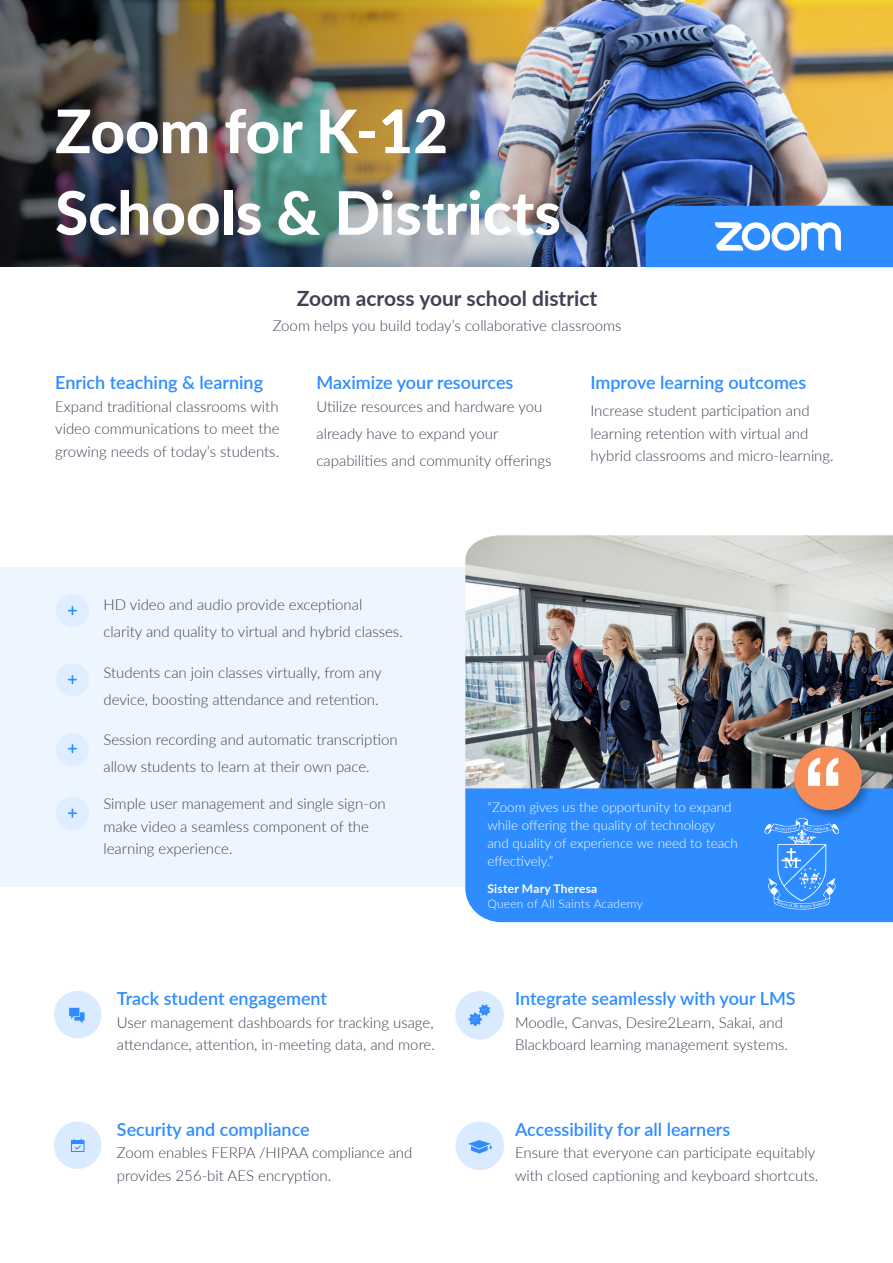
<style>
.page{position:relative;width:893px;height:1263px;background:#fff}
.page>*{position:absolute;margin:0;border:0;box-sizing:border-box;transform-origin:0 0}
.t1{font:800 60px/81.6px "Lato";color:#fff}
.t2{font:700 21px "Lato";color:#414155}
.t3{font:600 18px "Lato";color:#2d8cff}
.t4{font:300 15px/22.5px "Lato";color:#414155}
.t5{font:300 13.5px/18px "Lato";color:#fff}
.t6{font:300 12px "Lato";letter-spacing:.02em;color:#fff}
.t7{font:700 12px "Lato";letter-spacing:.02em;color:#fff}
</style>
<div class="page">
<img style="left:0;top:0;width:893px;height:267px">
<div style="left:0;top:567px;width:503px;height:319px;background:#edf5ff"></div>
<img style="left:0;top:0;width:585px;height:266px">
<svg style="left:646px;top:206px;width:247px;height:61px;background:#4698fd"></svg>
<img style="left:465px;top:535px;width:428px;height:253px">
<div style="left:465px;top:788px;width:428px;height:134px;background:#2e8cff"></div>
<div style="left:791px;top:743px;width:83px;height:79px;background:#000;opacity:.3"></div>
<div style="left:794px;top:747px;width:68px;height:63px;background:#f68c57;border-radius:50%"></div>
<div style="left:56px;top:594px;width:33px;height:33px;background:#deedff;border-radius:50%"></div>
<svg style="left:68px;top:606px;width:9px;height:9px"></svg>
<div style="left:56px;top:663px;width:33px;height:33px;background:#deedff;border-radius:50%"></div>
<svg style="left:68px;top:675px;width:9px;height:9px"></svg>
<div style="left:56px;top:734px;width:33px;height:33px;background:#deedff;border-radius:50%"></div>
<svg style="left:68px;top:744px;width:9px;height:9px"></svg>
<div style="left:56px;top:797px;width:33px;height:33px;background:#deedff;border-radius:50%"></div>
<svg style="left:68px;top:809px;width:9px;height:9px"></svg>
<svg style="left:808px;top:757px;width:30px;height:29px"></svg>
<div style="left:54px;top:991px;width:47px;height:47px;background:#dbebff;border-radius:50%"></div>
<svg style="left:69px;top:1008px;width:16px;height:15px"></svg>
<div style="left:54px;top:1121px;width:47px;height:48px;background:#dbebff;border-radius:50%"></div>
<svg style="left:71px;top:1139px;width:14px;height:13px"></svg>
<div style="left:455px;top:1121px;width:49px;height:49px;background:#dbebff;border-radius:50%"></div>
<svg style="left:468px;top:1140px;width:24px;height:13px"></svg>
<div style="left:455px;top:991px;width:49px;height:48px;background:#dbebff;border-radius:50%"></div>
<svg style="left:468px;top:1004px;width:22px;height:22px"></svg>
<svg style="left:764px;top:818px;width:75px;height:91px;background:#4c9cfe"></svg>
<h1 class="t1" style="left:55px;top:88px;width:507px">Zoom for K-12<br>Schools &amp; Districts</h1>
<h2 class="t2" style="left:297px;top:283px;width:302px">Zoom across your school district</h2>
<p class="t4" style="left:273px;top:314px;width:350px">Zoom helps you build today’s collaborative classrooms</p>
<p class="t3" style="left:55px;top:369px;width:209px">Enrich teaching &amp; learning</p>
<p class="t4" style="left:55px;top:394px;width:226px;text-align:justify">Expand traditional classrooms with video communications to meet the growing needs of today’s students.</p>
<p class="t3" style="left:316px;top:369px;width:198px">Maximize your resources</p>
<p class="t4" style="left:316px;top:392px;width:236px;line-height:27px">Utilize resources and hardware you already have to expand your capabilities and community offerings</p>
<p class="t3" style="left:590px;top:369px;width:217px">Improve learning outcomes</p>
<p class="t4" style="left:590px;top:399px;width:245px">Increase student participation and learning retention with virtual and hybrid classrooms and micro-learning.</p>
<p class="t4" style="left:103px;top:591px;width:301px;line-height:27px">HD video and audio provide exceptional clarity and quality to virtual and hybrid classes.</p>
<p class="t4" style="left:103px;top:658px;width:280px;line-height:27px">Students can join classes virtually, from any device, boosting attendance and retention.</p>
<p class="t4" style="left:103px;top:725px;width:296px;line-height:27px">Session recording and automatic transcription allow students to learn at their own pace.</p>
<p class="t4" style="left:103px;top:792px;width:284px">Simple user management and single sign-on make video a seamless component of the learning experience.</p>
<p class="t5" style="left:487px;top:798px;width:252px">“Zoom gives us the opportunity to expand while offering the quality of technology and quality of experience we need to teach effectively.”</p>
<p class="t7" style="left:487px;top:880px;width:111px">Sister Mary Theresa</p>
<p class="t6" style="left:487px;top:896px;width:157px">Queen of All Saints Academy</p>
<p class="t3" style="left:117px;top:986px;width:212px">Track student engagement</p>
<p class="t4" style="left:117px;top:1011px;width:319px">User management dashboards for tracking usage, attendance, attention, in-meeting data, and more.</p>
<p class="t3" style="left:117px;top:1116px;width:194px">Security and compliance</p>
<p class="t4" style="left:117px;top:1141px;width:297px">Zoom enables FERPA /HIPAA compliance and provides 256-bit AES encryption.</p>
<p class="t3" style="left:515px;top:986px;width:282px">Integrate seamlessly with your LMS</p>
<p class="t4" style="left:515px;top:1011px;width:274px">Moodle, Canvas, Desire2Learn, Sakai, and<br>Blackboard learning management systems.</p>
<p class="t3" style="left:515px;top:1116px;width:217px">Accessibility for all learners</p>
<p class="t4" style="left:515px;top:1141px;width:305px">Ensure that everyone can participate equitably with closed captioning and keyboard shortcuts.</p>
</div>
